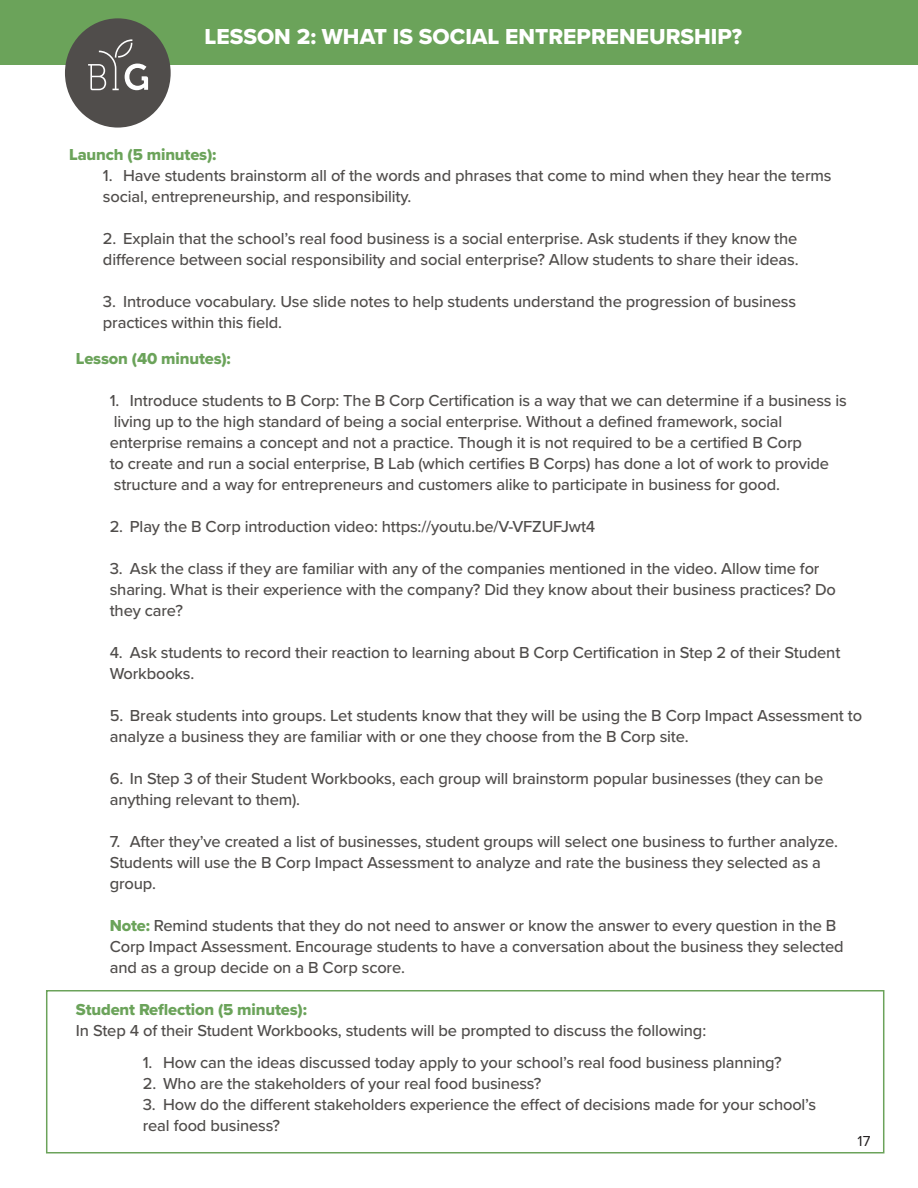
<style>
.page{position:relative;width:918px;height:1188px;background:#fff}
.page>*{position:absolute;margin:0;border:0;box-sizing:border-box;transform-origin:0 0}
.t1{font:22.5px "Proxima Nova Extrabld";color:#fff}
.t2{font:500 16.5px/21px "Proxima Nova";letter-spacing:-.01em;color:#504d4b}
.t3{font:16.5px "Proxima Nova Extrabld";letter-spacing:-.01em;color:#6ba35a}
.t4{font:15px "Proxima Nova";color:#231f20}
.s1{font-family:"Proxima Nova Extrabld";font-weight:400;color:#6ba35a}
</style>
<div class="page">
<div style="left:0;top:0;width:918px;height:64px;background:#6ba35a"></div>
<div style="left:65px;top:18px;width:106px;height:110px;background:#504d4b;border-radius:50%"></div>
<svg style="left:88px;top:39px;width:60px;height:51px"></svg>
<div style="left:46px;top:990px;width:838px;height:164px;border:2px solid #6ba35a"></div>
<p class="t1" style="left:205px;top:19px;width:539px">LESSON 2: WHAT IS SOCIAL ENTREPRENEURSHIP?</p>
<p class="t3" style="left:69px;top:142px;width:149px">Launch (5 minutes):</p>
<p class="t2" style="left:103px;top:164px;width:730px">1. Have students brainstorm all of the words and phrases that come to mind when they hear the terms social, entrepreneurship, and responsibility.</p>
<p class="t2" style="left:103px;top:227px;width:697px">2. Explain that the school’s real food business is a social enterprise. Ask students if they know the difference between social responsibility and social enterprise? Allow students to share their ideas.</p>
<p class="t2" style="left:103px;top:290px;width:695px">3. Introduce vocabulary. Use slide notes to help students understand the progression of business practices within this field.</p>
<p class="t3" style="left:76px;top:346px;width:156px">Lesson (40 minutes):</p>
<p class="t2" style="left:110px;top:389px;width:739px">1. Introduce students to B Corp: The B Corp Certification is a way that we can determine if a business is living up to the high standard of being a social enterprise. Without a defined framework, social enterprise remains a concept and not a practice. Though it is not required to be a certified B Corp<br>to create and run a social enterprise, B Lab (which certifies B Corps) has done a lot of work to provide structure and a way for entrepreneurs and customers alike to participate in business for good.</p>
<p class="t2" style="left:110px;top:515px;width:487px">2. Play the B Corp introduction video: https://youtu.be/V-VFZUFJwt4</p>
<p class="t2" style="left:110px;top:557px;width:728px">3. Ask the class if they are familiar with any of the companies mentioned in the video. Allow time for sharing. What is their experience with the company? Did they know about their business practices? Do they care?</p>
<p class="t2" style="left:110px;top:641px;width:732px">4. Ask students to record their reaction to learning about B Corp Certification in Step 2 of their Student<br>Workbooks.</p>
<p class="t2" style="left:110px;top:704px;width:754px">5. Break students into groups. Let students know that they will be using the B Corp Impact Assessment to analyze a business they are familiar with or one they choose from the B Corp site.</p>
<p class="t2" style="left:110px;top:767px;width:715px">6. In Step 3 of their Student Workbooks, each group will brainstorm popular businesses (they can be anything relevant to them).</p>
<p class="t2" style="left:110px;top:830px;width:730px">7. After they’ve created a list of businesses, student groups will select one business to further analyze.<br>Students will use the B Corp Impact Assessment to analyze and rate the business they selected as a group.</p>
<p class="t2" style="left:110px;top:914px;width:735px"><span class="s1">Note:</span> Remind students that they do not need to answer or know the answer to every question in the B<br>Corp Impact Assessment. Encourage students to have a conversation about the business they selected and as a group decide on a B Corp score.</p>
<p class="t3" style="left:76px;top:997px;width:232px">Student Reflection (5 minutes):</p>
<p class="t2" style="left:76px;top:1019px;width:632px">In Step 4 of their Student Workbooks, students will be prompted to discuss the following:</p>
<p class="t2" style="left:143px;top:1051px;width:640px">1. How can the ideas discussed today apply to your school’s real food business planning?</p>
<p class="t2" style="left:143px;top:1072px;width:400px">2. Who are the stakeholders of your real food business?</p>
<p class="t2" style="left:143px;top:1093px;width:675px">3. How do the different stakeholders experience the effect of decisions made for your school’s real food business?</p>
<p class="t4" style="left:858px;top:1130px;width:14px">17</p>
</div>
